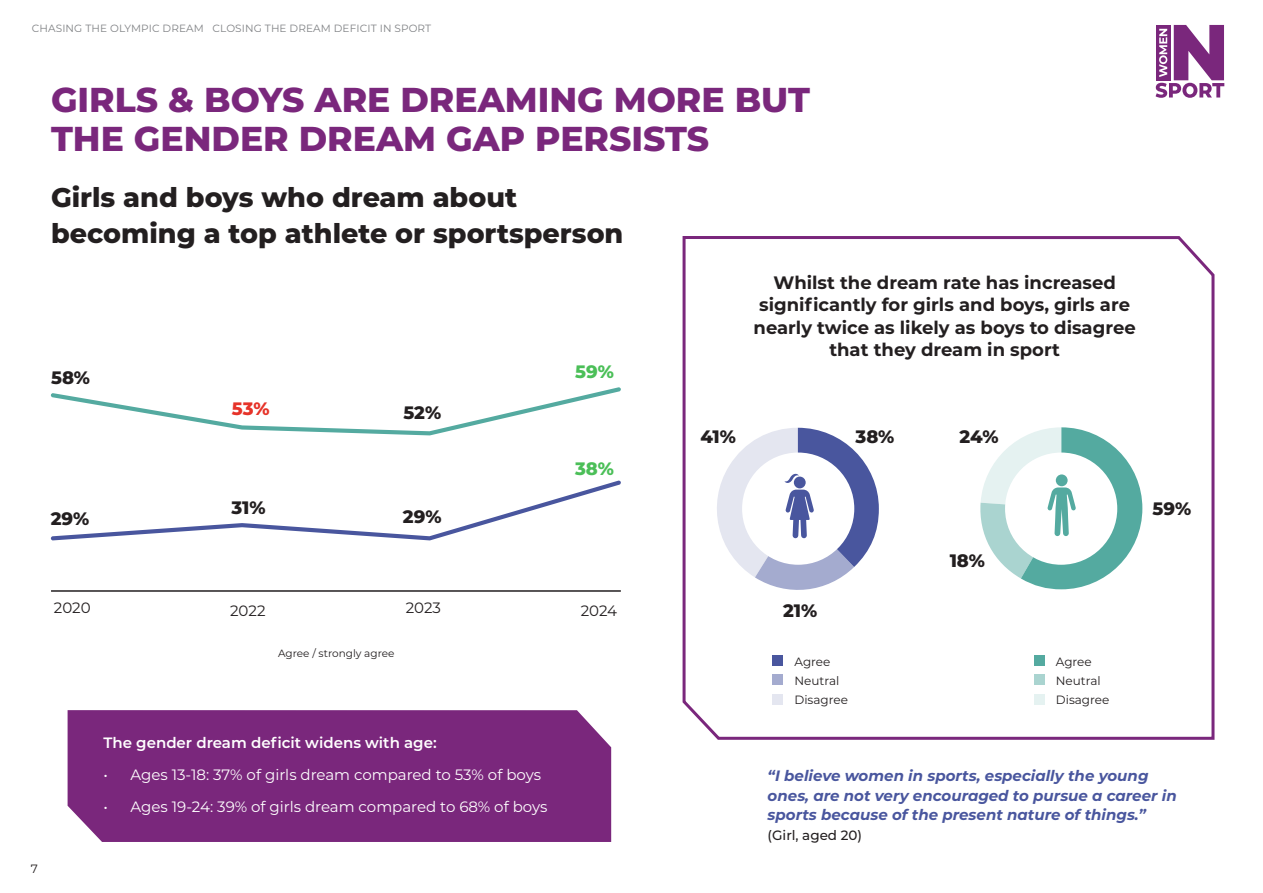
<style>
.page{position:relative;width:1263px;height:893px;background:#fff}
.page>*{position:absolute;margin:0;border:0;box-sizing:border-box;transform-origin:0 0}
.heading_1{font:800 34.5px/39px "Montserrat";color:#7a277c}
.heading_2{font:800 27px/36px "Montserrat";color:#231f20}
.all_caps_headings{font:700 18px/22.5px "Montserrat";color:#231f20;text-align:center}
.chart_numbers{font:800 18px "Montserrat";color:#231f20}
.t1{font:800 18px "Montserrat";color:#4bbf58}
.t2{font:800 18px "Montserrat";color:#e63329}
.t3{font:italic 700 15px/19.5px "Montserrat";color:#49569e}
.t4{font:15px "Montserrat";color:#fff}
.t5{font:600 15px "Montserrat";color:#fff}
.t6{font:15px "Montserrat";letter-spacing:-.005em;color:#231f20}
.t7{font:500 13.5px "Montserrat";color:#231f20}
.t8{font:12px "Montserrat";color:#231f20}
.t9{font:10.5px "Montserrat";letter-spacing:.01em;color:#808285}
.t10{font:10.5px "Montserrat";color:#231f20}
</style>
<div class="page">
<svg style="left:1155px;top:25px;width:69px;height:73px"></svg>
<div style="left:68px;top:710px;width:543px;height:132px;background:#7a277c"></div>
<svg style="left:51px;top:480px;width:570px;height:60px"></svg>
<svg style="left:51px;top:387px;width:570px;height:48px"></svg>
<hr style="left:51px;top:590px;width:570px;height:2px;background:#231f20">
<svg style="left:682px;top:236px;width:533px;height:504px"></svg>
<p class="t9" style="left:32px;top:22px;width:401px">CHASING THE OLYMPIC DREAM CLOSING THE DREAM DEFICIT IN SPORT</p>
<p class="heading_1" style="left:51px;top:78px;width:760px">GIRLS &amp; BOYS ARE DREAMING MORE BUT<br>THE GENDER DREAM GAP PERSISTS</p>
<p class="heading_2" style="left:51px;top:178px;width:574px">Girls and boys who dream about becoming a top athlete or sportsperson</p>
<p class="chart_numbers" style="left:51px;top:364px;width:40px">58%</p>
<p class="chart_numbers" style="left:51px;top:506px;width:40px">29%</p>
<p class="t2" style="left:232px;top:395px;width:39px">53%</p>
<p class="chart_numbers" style="left:231px;top:494px;width:36px">31%</p>
<p class="chart_numbers" style="left:403px;top:399px;width:39px">52%</p>
<p class="chart_numbers" style="left:403px;top:503px;width:40px">29%</p>
<p class="t1" style="left:575px;top:359px;width:40px">59%</p>
<p class="t1" style="left:575px;top:455px;width:40px">38%</p>
<p class="t6" style="left:54px;top:597px;width:38px">2020</p>
<p class="t6" style="left:230px;top:600px;width:37px">2022</p>
<p class="t6" style="left:406px;top:598px;width:37px">2023</p>
<p class="t6" style="left:581px;top:600px;width:38px">2024</p>
<p class="t10" style="left:278px;top:646px;width:118px">Agree / strongly agree</p>
<p class="t8" style="left:31px;top:860px;width:9px">7</p>
<p class="t5" style="left:103px;top:732px;width:335px">The gender dream deficit widens with age:</p>
<p class="t4" style="left:103px;top:764px;width:439px">• Ages 13-18: 37% of girls dream compared to 53% of boys</p>
<p class="t4" style="left:103px;top:797px;width:446px">• Ages 19-24: 39% of girls dream compared to 68% of boys</p>
<p class="all_caps_headings" style="left:753px;top:270px;width:384px">Whilst the dream rate has increased significantly for girls and boys, girls are nearly twice as likely as boys to disagree that they dream in sport</p>
<p class="chart_numbers" style="left:700px;top:424px;width:37px">41%</p>
<p class="chart_numbers" style="left:855px;top:424px;width:40px">38%</p>
<p class="chart_numbers" style="left:959px;top:424px;width:40px">24%</p>
<p class="chart_numbers" style="left:783px;top:598px;width:36px">21%</p>
<p class="chart_numbers" style="left:950px;top:547px;width:37px">18%</p>
<p class="t8" style="left:794px;top:653px;width:37px">Agree</p>
<p class="t8" style="left:1056px;top:653px;width:37px">Agree</p>
<p class="t8" style="left:794px;top:673px;width:46px">Neutral</p>
<p class="t8" style="left:1056px;top:673px;width:46px">Neutral</p>
<p class="t8" style="left:794px;top:691px;width:55px">Disagree</p>
<p class="t8" style="left:1056px;top:691px;width:55px">Disagree</p>
<p class="chart_numbers" style="left:1152px;top:495px;width:40px">59%</p>
<p class="t3" style="left:768px;top:765px;width:411px">“I believe women in sports, especially the young ones, are not very encouraged to pursue a career in sports because of the present nature of things.”</p>
<p class="t7" style="left:768px;top:826px;width:96px">(Girl, aged 20)</p>
</div>
